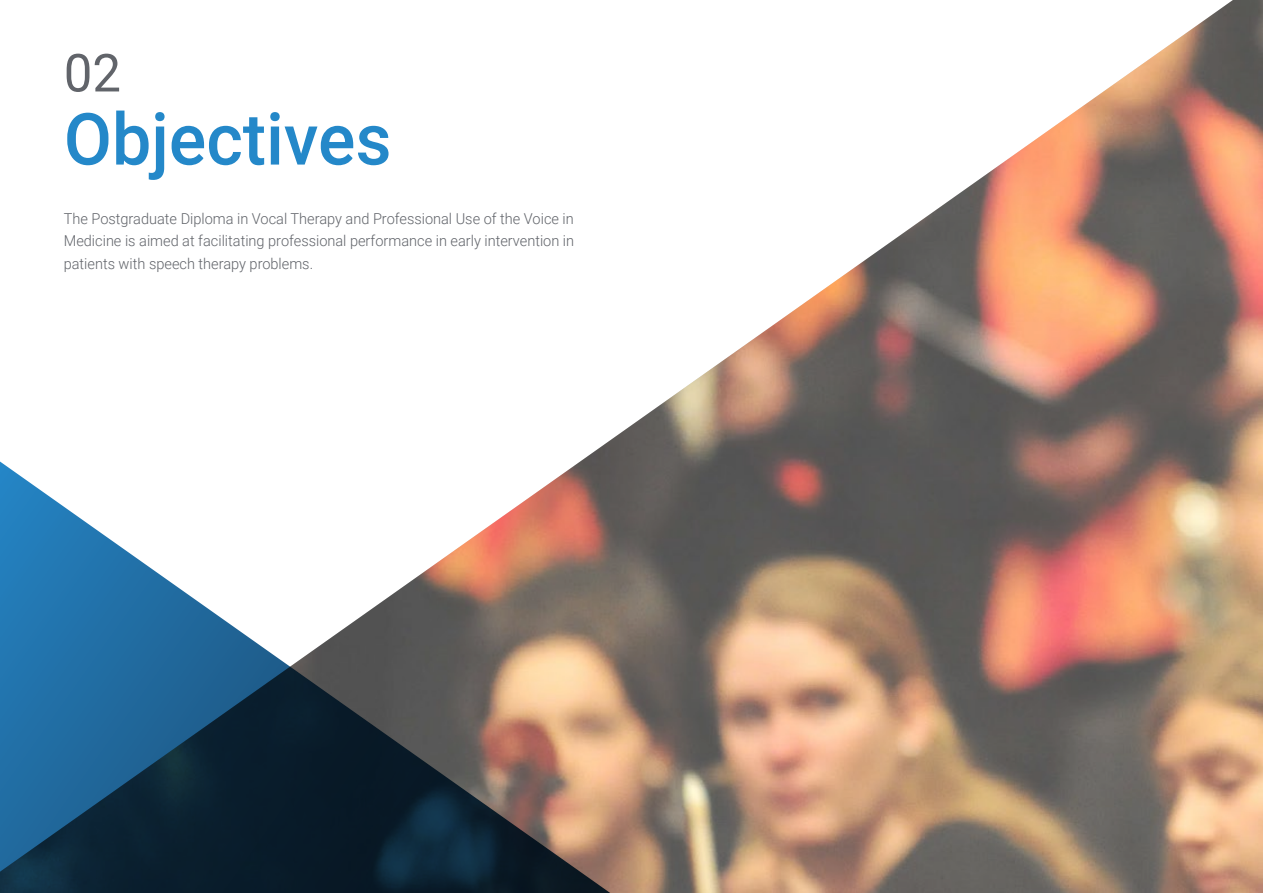
<style>
.page{position:relative;width:1263px;height:893px;background:#fff}
.page>*{position:absolute;margin:0;border:0;box-sizing:border-box;transform-origin:0 0}
.t1{font:500 72px "Roboto";color:#2488c9}
.t2{font:52.5px "Roboto";color:#61646a}
.t3{font:300 15px/22.5px "Roboto";color:#61646a;text-align:justify}
</style>
<div class="page">
<img style="left:602px;top:0;width:661px;height:893px">
<svg style="left:0;top:446px;width:640px;height:447px"></svg>
<h2 class="t2" style="left:64px;top:36px;width:59px">02</h2>
<h1 class="t1" style="left:64px;top:89px;width:329px">Objectives</h1>
<p class="t3" style="left:64px;top:207px;width:512px">The Postgraduate Diploma in Vocal Therapy and Professional Use of the Voice in Medicine is aimed at facilitating professional performance in early intervention in patients with speech therapy problems.</p>
</div>
